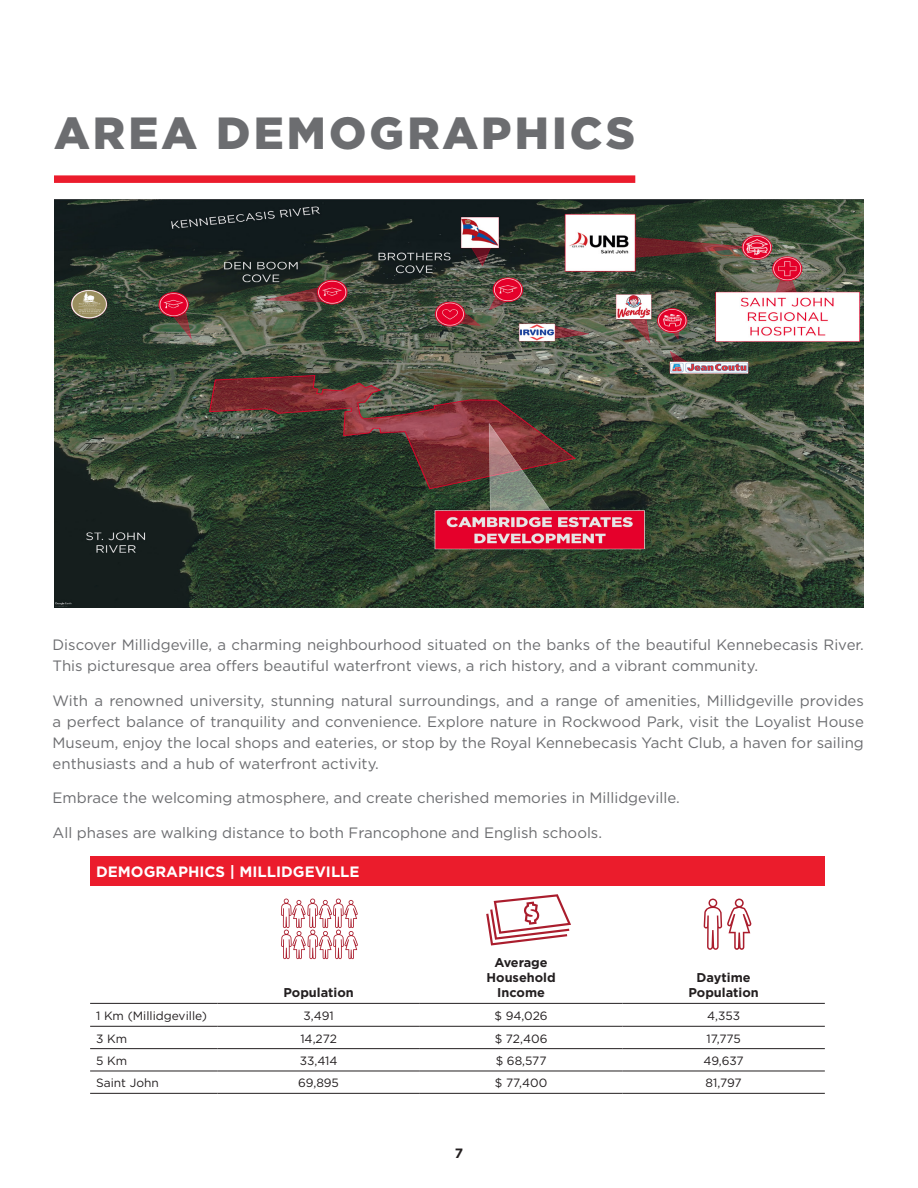
<style>
.page{position:relative;width:918px;height:1188px;background:#fff}
.page>*{position:absolute;margin:0;border:0;box-sizing:border-box;transform-origin:0 0}
.Text_Paragraph{font:900 45px "Gotham";letter-spacing:.07em;color:#6c6d70}
.Bullets___standard{font:15px/21px "Gotham";color:#6c6d70}
.t1{font:700 15px "Gotham";color:#fff}
.t2{font:700 13.5px "Gotham";color:#231f20}
.t3{font:700 12.75px "Gotham";color:#231f20}
.t4{font:12px "Gotham";color:#231f20}
</style>
<div class="page">
<div style="left:54px;top:175px;width:581px;height:8px;background:#eb1c2c"></div>
<div style="left:90px;top:856px;width:735px;height:30px;background:#eb1c2c"></div>
<hr style="left:90px;top:1026px;width:127px;height:1px;background:#231f20">
<hr style="left:217px;top:1026px;width:203px;height:1px;background:#231f20">
<hr style="left:420px;top:1026px;width:202px;height:1px;background:#231f20">
<hr style="left:622px;top:1026px;width:203px;height:1px;background:#231f20">
<hr style="left:90px;top:1048px;width:127px;height:1px;background:#231f20">
<hr style="left:217px;top:1048px;width:203px;height:1px;background:#231f20">
<hr style="left:420px;top:1048px;width:202px;height:1px;background:#231f20">
<hr style="left:622px;top:1048px;width:203px;height:1px;background:#231f20">
<hr style="left:90px;top:1071px;width:127px;height:1px;background:#231f20">
<hr style="left:217px;top:1071px;width:203px;height:1px;background:#231f20">
<hr style="left:420px;top:1071px;width:202px;height:1px;background:#231f20">
<hr style="left:622px;top:1071px;width:203px;height:1px;background:#231f20">
<hr style="left:90px;top:1093px;width:127px;height:1px;background:#231f20">
<hr style="left:217px;top:1093px;width:203px;height:1px;background:#231f20">
<hr style="left:420px;top:1093px;width:202px;height:1px;background:#231f20">
<hr style="left:622px;top:1093px;width:203px;height:1px;background:#231f20">
<hr style="left:90px;top:1003px;width:127px;height:1px;background:#231f20">
<hr style="left:217px;top:1003px;width:203px;height:1px;background:#231f20">
<hr style="left:420px;top:1003px;width:202px;height:1px;background:#231f20">
<hr style="left:622px;top:1003px;width:203px;height:1px;background:#231f20">
<img style="left:54px;top:199px;width:810px;height:409px">
<svg style="left:486px;top:894px;width:85px;height:52px"></svg>
<svg style="left:281px;top:899px;width:77px;height:60px"></svg>
<svg style="left:704px;top:899px;width:48px;height:51px"></svg>
<p class="Text_Paragraph" style="left:54px;top:108px;width:583px">AREA DEMOGRAPHICS</p>
<p class="Bullets___standard" style="left:53px;top:634px;width:813px">Discover Millidgeville, a charming neighbourhood situated on the banks of the beautiful Kennebecasis River.<br>This picturesque area offers beautiful waterfront views, a rich history, and a vibrant community.</p>
<p class="Bullets___standard" style="left:53px;top:690px;width:813px;text-align:justify">With a renowned university, stunning natural surroundings, and a range of amenities, Millidgeville provides a perfect balance of tranquility and convenience. Explore nature in Rockwood Park, visit the Loyalist House Museum, enjoy the local shops and eateries, or stop by the Royal Kennebecasis Yacht Club, a haven for sailing enthusiasts and a hub of waterfront activity.</p>
<p class="Bullets___standard" style="left:53px;top:787px;width:629px">Embrace the welcoming atmosphere, and create cherished memories in Millidgeville.</p>
<p class="Bullets___standard" style="left:53px;top:822px;width:551px">All phases are walking distance to both Francophone and English schools.</p>
<p class="t1" style="left:96px;top:862px;width:265px">DEMOGRAPHICS | MILLIDGEVILLE</p>
<p class="t3" style="left:283px;top:984px;width:72px">Population</p>
<p class="t3" style="left:494px;top:954px;width:55px">Average</p>
<p class="t3" style="left:487px;top:969px;width:71px">Household</p>
<p class="t3" style="left:497px;top:984px;width:49px">Income</p>
<p class="t3" style="left:697px;top:969px;width:55px">Daytime</p>
<p class="t3" style="left:688px;top:984px;width:72px">Population</p>
<p class="t4" style="left:96px;top:1008px;width:112px">1 Km (Millidgeville)</p>
<p class="t4" style="left:303px;top:1008px;width:32px">3,491</p>
<p class="t4" style="left:495px;top:1008px;width:55px">$ 94,026</p>
<p class="t4" style="left:707px;top:1008px;width:34px">4,353</p>
<p class="t4" style="left:96px;top:1031px;width:32px">3 Km</p>
<p class="t4" style="left:300px;top:1031px;width:38px">14,272</p>
<p class="t4" style="left:495px;top:1031px;width:54px">$ 72,406</p>
<p class="t4" style="left:706px;top:1031px;width:36px">17,775</p>
<p class="t4" style="left:96px;top:1053px;width:32px">5 Km</p>
<p class="t4" style="left:300px;top:1053px;width:39px">33,414</p>
<p class="t4" style="left:496px;top:1053px;width:52px">$ 68,577</p>
<p class="t4" style="left:703px;top:1053px;width:42px">49,637</p>
<p class="t4" style="left:96px;top:1075px;width:64px">Saint John</p>
<p class="t4" style="left:298px;top:1075px;width:42px">69,895</p>
<p class="t4" style="left:495px;top:1075px;width:54px">$ 77,400</p>
<p class="t4" style="left:706px;top:1075px;width:38px">81,797</p>
<p class="t2" style="left:455px;top:1144px;width:10px">7</p>
</div>
